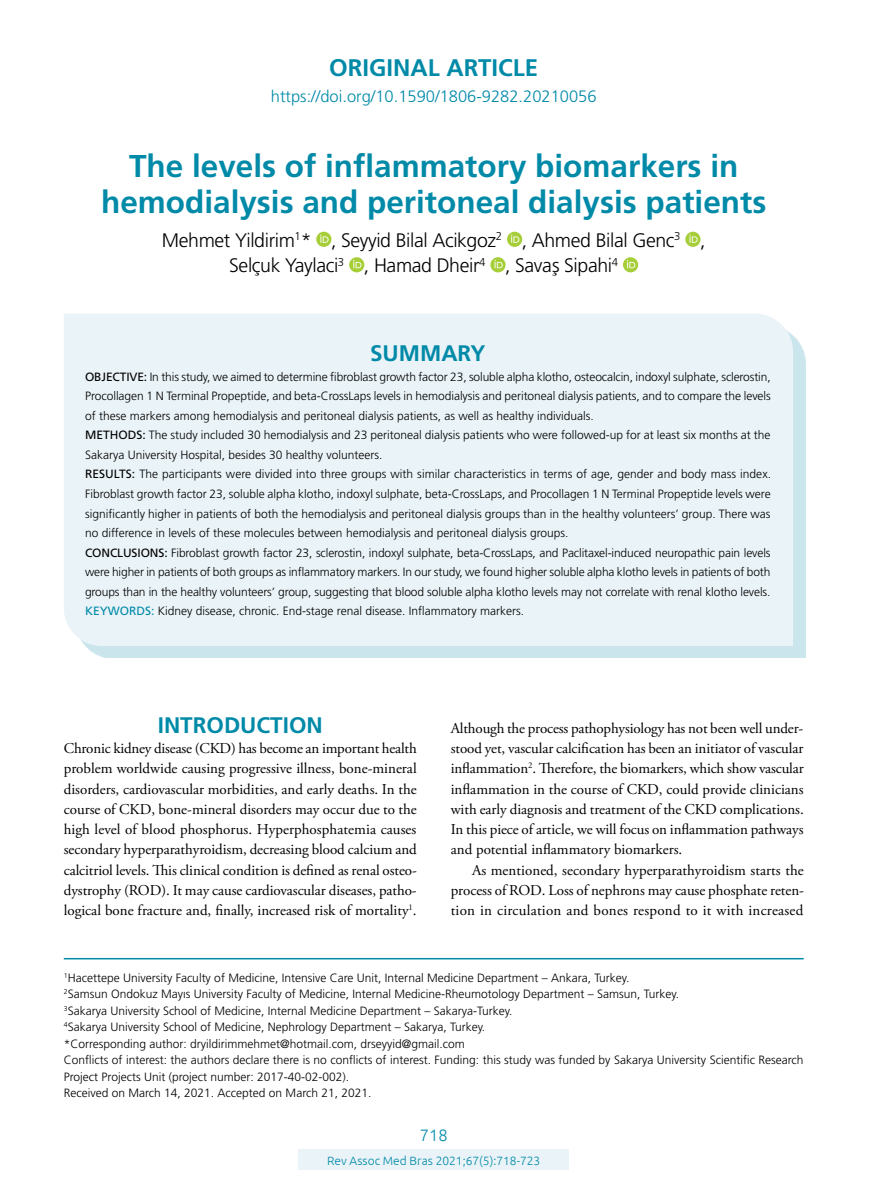
<style>
.page{position:relative;width:893px;height:1191px;background:#fff}
.page>*{position:absolute;margin:0;border:0;box-sizing:border-box;transform-origin:0 0}
.t1{font:700 31.5px/36px "Frutiger LT Std";color:#008aa8;text-align:center}
.t2{font:700 24px "Frutiger LT Std";color:#008aa8}
.t3{font:700 22.5px "Frutiger LT Std";color:#008aa8}
.t4{font:300 19.5px/25.5px "Frutiger LT Std";letter-spacing:-.02em;color:#000}
.t5{font:300 16.5px "Frutiger LT Std";color:#008aa8}
.t6{font:300 16.5px "Ubuntu";color:#008aa8}
.t7{font:15px/20.2px "Adobe Garamond Pro";color:#000;text-align:justify}
.t8{font:300 12px/19.5px "Frutiger LT Std";color:#000}
.t9{font:300 12px "Ubuntu";color:#008aa8}
.s1{font-weight:400}
.s2{font-weight:400;color:#008aa8}
</style>
<div class="page">
<div style="left:299px;top:1149px;width:270px;height:21px;background:#eaf3f7"></div>
<div style="left:76px;top:325px;width:729px;height:333px;background:#cae6ec"></div>
<div style="left:64px;top:314px;width:729px;height:332px;background:#eaf3f7"></div>
<div style="left:316px;top:232px;width:15px;height:15px;background:#a6ce39;border-radius:50%"></div>
<svg style="left:320px;top:234px;width:9px;height:9px"></svg>
<div style="left:507px;top:232px;width:15px;height:15px;background:#a6ce39;border-radius:50%"></div>
<svg style="left:511px;top:234px;width:8px;height:9px"></svg>
<div style="left:685px;top:232px;width:15px;height:15px;background:#a6ce39;border-radius:50%"></div>
<svg style="left:689px;top:234px;width:9px;height:9px"></svg>
<svg style="left:349px;top:257px;width:15px;height:15px"></svg>
<svg style="left:353px;top:260px;width:8px;height:8px"></svg>
<svg style="left:490px;top:257px;width:16px;height:15px"></svg>
<svg style="left:494px;top:260px;width:9px;height:8px"></svg>
<div style="left:623px;top:257px;width:15px;height:15px;background:#a6ce39;border-radius:50%"></div>
<svg style="left:627px;top:260px;width:8px;height:8px"></svg>
<hr style="left:64px;top:958px;width:740px;height:1px;background:#008aa8">
<h2 class="t2" style="left:329px;top:54px;width:210px">ORIGINAL ARTICLE</h2>
<h3 class="t5" style="left:271px;top:87px;width:327px">https://doi.org/10.1590/1806-9282.20210056</h3>
<h1 class="t1" style="left:101px;top:148px;width:667px">The levels of inflammatory biomarkers in hemodialysis and peritoneal dialysis patients</h1>
<h3 class="t4" style="left:229px;top:228px;width:478px;text-indent:-67px">Mehmet Yildirim<sup>1</sup>* , Seyyid Bilal Acikgoz<sup>2</sup> , Ahmed Bilal Genc<sup>3</sup> ,<br>Selçuk Yaylaci<sup>3</sup> , Hamad Dheir<sup>4</sup> , Sava¸s Sipahi<sup>4</sup></h3>
<h3 class="t3" style="left:370px;top:340px;width:117px">SUMMARY</h3>
<p class="t8" style="left:85px;top:367px;width:687px"><span class="s1">OBJECTIVE:</span> In this study, we aimed to determine fibroblast growth factor 23, soluble alpha klotho, osteocalcin, indoxyl sulphate, sclerostin, Procollagen 1 N Terminal Propeptide, and beta-CrossLaps levels in hemodialysis and peritoneal dialysis patients, and to compare the levels of these markers among hemodialysis and peritoneal dialysis patients, as well as healthy individuals.<br><span class="s1">METHODS:</span> The study included 30 hemodialysis and 23 peritoneal dialysis patients who were followed-up for at least six months at the Sakarya University Hospital, besides 30 healthy volunteers.<br><span class="s1">RESULTS:</span> The participants were divided into three groups with similar characteristics in terms of age, gender and body mass index.<br>Fibroblast growth factor 23, soluble alpha klotho, indoxyl sulphate, beta-CrossLaps, and Procollagen 1 N Terminal Propeptide levels were significantly higher in patients of both the hemodialysis and peritoneal dialysis groups than in the healthy volunteers’ group. There was no difference in levels of these molecules between hemodialysis and peritoneal dialysis groups.<br><span class="s1">CONCLUSIONS:</span> Fibroblast growth factor 23, sclerostin, indoxyl sulphate, beta-CrossLaps, and Paclitaxel-induced neuropathic pain levels were higher in patients of both groups as inflammatory markers. In our study, we found higher soluble alpha klotho levels in patients of both groups than in the healthy volunteers’ group, suggesting that blood soluble alpha klotho levels may not correlate with renal klotho levels.<br><span class="s2">KEYWORDS:</span> Kidney disease, chronic. End-stage renal disease. Inflammatory markers.</p>
<h3 class="t3" style="left:158px;top:711px;width:167px">INTRODUCTION</h3>
<p class="t7" style="left:64px;top:738px;width:355px">Chronic kidney disease (CKD) has become an important health problem worldwide causing progressive illness, bone-mineral disorders, cardiovascular morbidities, and early deaths. In the course of CKD, bone-mineral disorders may occur due to the high level of blood phosphorus. Hyperphosphatemia causes secondary hyperparathyroidism, decreasing blood calcium and calcitriol levels. This clinical condition is defined as renal osteo&shy;dystrophy (ROD). It may cause cardiovascular diseases, patho&shy;logical bone fracture and, finally, increased risk of mortality<sup>1</sup>.</p>
<p class="t7" style="left:451px;top:718px;width:355px">Although the process pathophysiology has not been well under&shy;stood yet, vascular calcification has been an initiator of vascular inflammation<sup>2</sup>. Therefore, the biomarkers, which show vascular inflammation in the course of CKD, could provide clinicians with early diagnosis and treatment of the CKD complications.<br>In this piece of article, we will focus on inflammation pathways and potential inflammatory biomarkers.</p>
<p class="t7" style="left:451px;top:860px;width:355px;text-indent:21px">As mentioned, secondary hyperparathyroidism starts the process of ROD. Loss of nephrons may cause phosphate reten&shy;tion in circulation and bones respond to it with increased</p>
<p class="t8" style="left:64px;top:969px;width:741px;line-height:16.5px"><sup>1</sup>Hacettepe University Faculty of Medicine, Intensive Care Unit, Internal Medicine Department – Ankara, Turkey.<br><sup>2</sup>Samsun Ondokuz Mayıs University Faculty of Medicine, Internal Medicine-Rheumotology Department – Samsun, Turkey.<br><sup>3</sup>Sakarya University School of Medicine, Internal Medicine Department – Sakarya-Turkey.<br><sup>4</sup>Sakarya University School of Medicine, Nephrology Department – Sakarya, Turkey.<br>*Corresponding author: dryildirimmehmet@hotmail.com, drseyyid@gmail.com<br>Conflicts of interest: the authors declare there is no conflicts of interest. Funding: this study was funded by Sakarya University Scientific Research Project Projects Unit (project number: 2017-40-02-002).<br>Received on March 14, 2021. Accepted on March 21, 2021.</p>
<h3 class="t6" style="left:420px;top:1125px;width:29px">718</h3>
<p class="t9" style="left:327px;top:1153px;width:215px">Rev Assoc Med Bras 2021;67(5):718-723</p>
</div>
